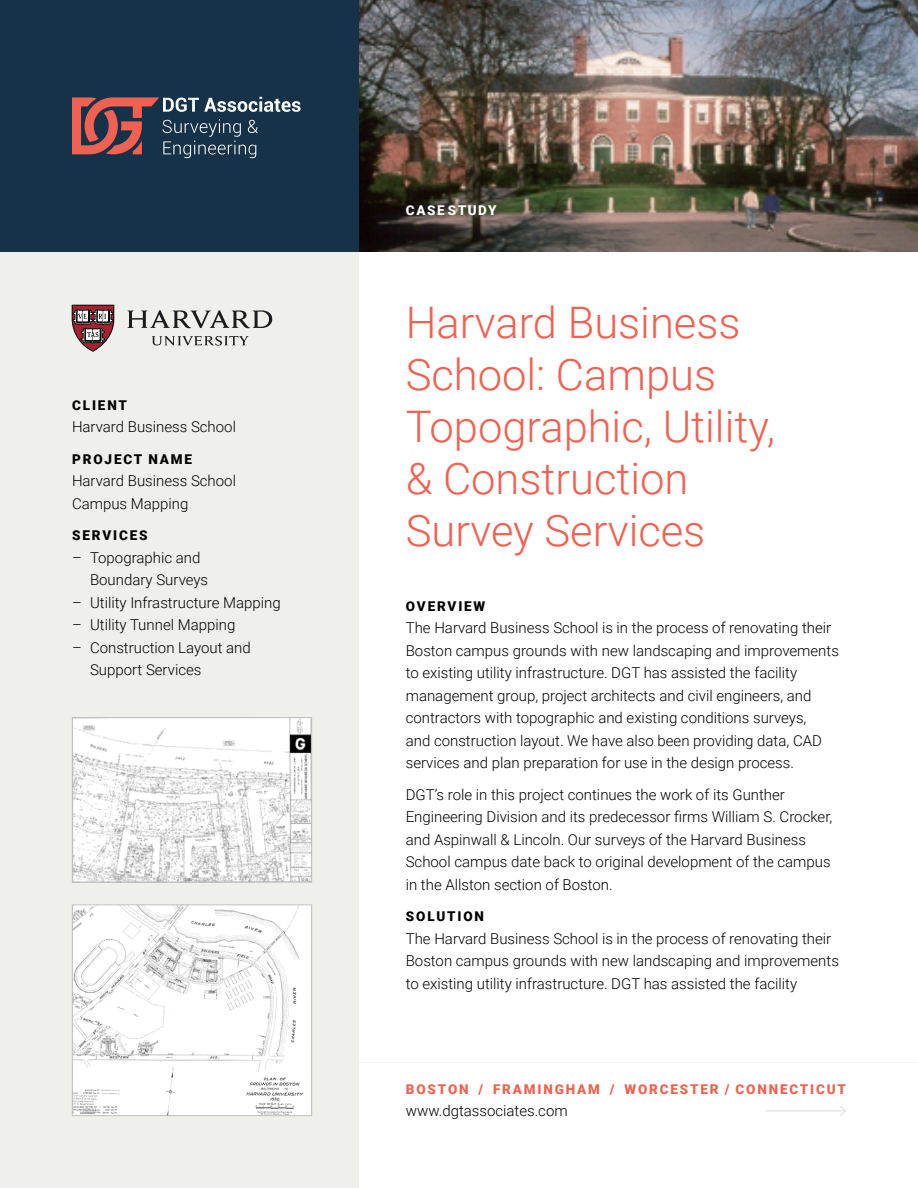
<style>
.page{position:relative;width:918px;height:1188px;background:#fff}
.page>*{position:absolute;margin:0;border:0;box-sizing:border-box;transform-origin:0 0}
.t1{font:300 43.5px/52.2px "Roboto";color:#f16151}
.t2{font:300 15px/22.5px "Roboto";color:#000}
.t3{font:900 13.5px "Roboto";letter-spacing:.135em;color:#000}
.t4{font:900 13.5px "Roboto";letter-spacing:.135em;color:#f16151}
.t5{font:900 13.5px "Roboto";letter-spacing:.11em;color:#fff}
</style>
<div class="page">
<img style="left:359px;top:0;width:559px;height:251px">
<div style="left:0;top:251px;width:359px;height:937px;background:#efefeb"></div>
<div style="left:0;top:0;width:359px;height:251px;background:#163249"></div>
<img style="left:74px;top:719px;width:236px;height:161px">
<div style="left:72px;top:717px;width:240px;height:165px;border:1px solid #bcbec0"></div>
<img style="left:74px;top:906px;width:236px;height:208px">
<div style="left:72px;top:904px;width:240px;height:212px;border:1px solid #bcbec0"></div>
<svg style="left:152px;top:336px;width:96px;height:10px"></svg>
<svg style="left:128px;top:310px;width:144px;height:18px"></svg>
<svg style="left:72px;top:305px;width:42px;height:46px"></svg>
<svg style="left:72px;top:97px;width:229px;height:61px"></svg>
<hr style="left:359px;top:1062px;width:559px;height:1px;background:#efefeb">
<hr style="left:765px;top:1111px;width:80px;height:1px;background:#e0dede">
<svg style="left:839px;top:1106px;width:7px;height:10px"></svg>
<p class="t3" style="left:72px;top:395px;width:56px">CLIENT</p>
<p class="t2" style="left:72px;top:415px;width:166px">Harvard Business School</p>
<p class="t3" style="left:72px;top:449px;width:121px">PROJECT NAME</p>
<p class="t2" style="left:72px;top:469px;width:166px">Harvard Business School<br>Campus Mapping</p>
<p class="t3" style="left:72px;top:526px;width:77px">SERVICES</p>
<p class="t2" style="left:90px;top:546px;width:120px;text-indent:-18px">– Topographic and<br>Boundary Surveys</p>
<p class="t2" style="left:72px;top:591px;width:210px">– Utility Infrastructure Mapping</p>
<p class="t2" style="left:72px;top:613px;width:165px">– Utility Tunnel Mapping</p>
<p class="t2" style="left:90px;top:636px;width:162px;text-indent:-18px">– Construction Layout and<br>Support Services</p>
<p class="t5" style="left:406px;top:201px;width:92px">CASE STUDY</p>
<h1 class="t1" style="left:406px;top:294px;width:371px">Harvard Business<br>School: Campus<br>Topographic, Utility, &amp; Construction<br>Survey Services</h1>
<p class="t3" style="left:406px;top:596px;width:81px">OVERVIEW</p>
<p class="t2" style="left:406px;top:616px;width:435px">The Harvard Business School is in the process of renovating their Boston campus grounds with new landscaping and improvements to existing utility infrastructure. DGT has assisted the facility management group, project architects and civil engineers, and contractors with topographic and existing conditions surveys,<br>and construction layout. We have also been providing data, CAD services and plan preparation for use in the design process.</p>
<p class="t2" style="left:406px;top:782px;width:428px">DGT’s role in this project continues the work of its Gunther Engineering Division and its predecessor firms William S. Crocker, and Aspinwall &amp; Lincoln. Our surveys of the Harvard Business School campus date back to original development of the campus in the Allston section of Boston.</p>
<p class="t3" style="left:406px;top:907px;width:80px">SOLUTION</p>
<p class="t2" style="left:406px;top:926px;width:435px">The Harvard Business School is in the process of renovating their<br>Boston campus grounds with new landscaping and improvements to existing utility infrastructure. DGT has assisted the facility</p>
<p class="t4" style="left:406px;top:1079px;width:442px">BOSTON / FRAMINGHAM / WORCESTER / CONNECTICUT</p>
<p class="t2" style="left:406px;top:1099px;width:163px">www.dgtassociates.com</p>
</div>
